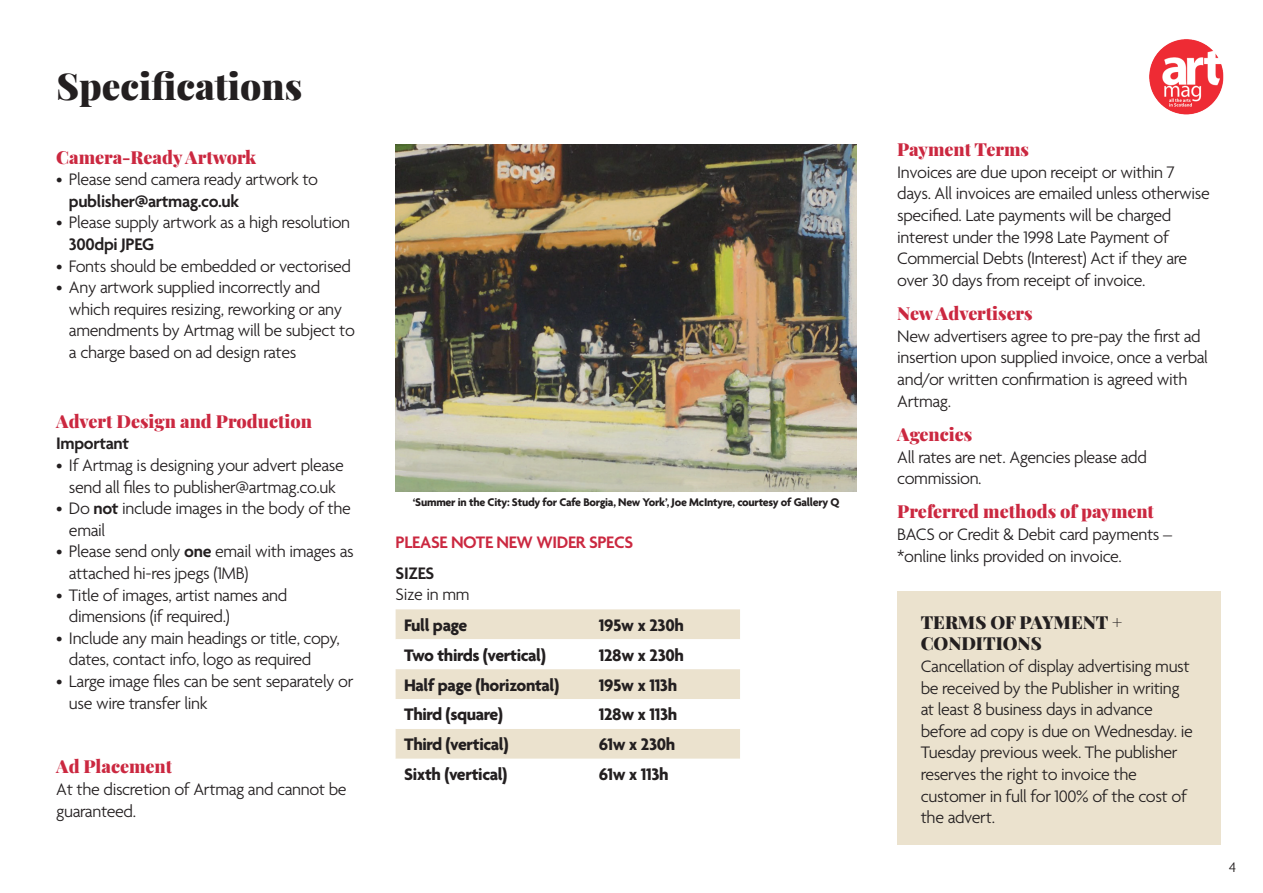
<style>
.page{position:relative;width:1263px;height:893px;background:#fff}
.page>*{position:absolute;margin:0;border:0;box-sizing:border-box;transform-origin:0 0}
.t1{font:900 37.05px "Playfair Display";color:#231f20}
.t2{font:300 18px/21.6px "Agenda";letter-spacing:-.02em;color:#231f20}
.t3{font:700 18px "Agenda";letter-spacing:-.02em;color:#231f20}
.t4{font:900 18px "Playfair Display";color:#cb2840}
.t5{font:600 18px "Agenda";letter-spacing:-.02em;color:#231f20}
.t6{font:900 18px/21.6px "Playfair Display";color:#231f20}
.t7{font:600 18px "Agenda";letter-spacing:-.02em;color:#cb2840}
.t8{font:300 15px "Agenda";color:#231f20}
.t9{font:700 12px "Agenda";letter-spacing:-.02em;color:#231f20}
.s1{font-weight:600}
</style>
<div class="page">
<img style="left:396px;top:144px;width:461px;height:348px">
<img style="left:1149px;top:39px;width:75px;height:76px">
<div style="left:396px;top:609px;width:344px;height:30px;background:#ebe2ce"></div>
<svg style="left:396px;top:669px;width:344px;height:90px;fill:#ebe2ce"></svg>
<div style="left:897px;top:592px;width:323px;height:253px;background:#ebe2ce"></div>
<h1 class="t1" style="left:56px;top:57px;width:247px">Specifications</h1>
<p class="t4" style="left:56px;top:143px;width:201px">Camera-Ready Artwork</p>
<p class="t2" style="left:56px;top:170px;width:263px">• Please send camera ready artwork to</p>
<p class="t5" style="left:69px;top:191px;width:172px">publisher@artmag.co.uk</p>
<p class="t2" style="left:56px;top:213px;width:296px">• Please supply artwork as a high resolution</p>
<p class="t5" style="left:69px;top:235px;width:87px">300dpi JPEG</p>
<p class="t2" style="left:56px;top:256px;width:296px">• Fonts should be embedded or vectorised</p>
<p class="t2" style="left:69px;top:278px;width:287px;text-indent:-13px">• Any artwork supplied incorrectly and which requires resizing, reworking or any amendments by Artmag will be subject to a charge based on ad design rates</p>
<p class="t4" style="left:56px;top:407px;width:257px">Advert Design and Production</p>
<p class="t5" style="left:56px;top:434px;width:74px">Important</p>
<p class="t2" style="left:56px;top:455px;width:289px;text-align:center">• If Artmag is designing your advert please send all files to publisher@artmag.co.uk</p>
<p class="t2" style="left:69px;top:499px;width:284px;text-indent:-13px">• Do <span class="s1">not</span> include images in the body of the email</p>
<p class="t2" style="left:69px;top:542px;width:286px;text-indent:-13px">• Please send only <span class="s1">one</span> email with images as attached hi-res jpegs (1MB)</p>
<p class="t2" style="left:69px;top:585px;width:220px;text-indent:-13px">• Title of images, artist names and dimensions (if required.)</p>
<p class="t2" style="left:69px;top:628px;width:272px;text-indent:-13px">• Include any main headings or title, copy, dates, contact info, logo as required</p>
<p class="t2" style="left:69px;top:671px;width:286px;text-indent:-13px">• Large image files can be sent separately or use wire transfer link</p>
<p class="t4" style="left:56px;top:752px;width:117px">Ad Placement</p>
<p class="t2" style="left:56px;top:779px;width:292px">At the discretion of Artmag and cannot be guaranteed.</p>
<p class="t9" style="left:413px;top:496px;width:428px">‘Summer in the City: Study for Cafe Borgia, New York’, Joe McIntyre, courtesy of Gallery Q</p>
<p class="t7" style="left:396px;top:532px;width:239px">PLEASE NOTE NEW WIDER SPECS</p>
<p class="t5" style="left:396px;top:563px;width:40px">SIZES</p>
<p class="t2" style="left:396px;top:585px;width:76px">Size in mm</p>
<p class="t3" style="left:404px;top:615px;width:65px">Full page</p>
<p class="t3" style="left:599px;top:615px;width:86px">195w x 230h</p>
<p class="t3" style="left:404px;top:645px;width:143px">Two thirds (vertical)</p>
<p class="t3" style="left:599px;top:645px;width:87px">128w x 230h</p>
<p class="t3" style="left:404px;top:675px;width:157px">Half page (horizontal)</p>
<p class="t3" style="left:599px;top:675px;width:80px">195w x 113h</p>
<p class="t3" style="left:404px;top:705px;width:101px">Third (square)</p>
<p class="t3" style="left:599px;top:705px;width:80px">128w x 113h</p>
<p class="t3" style="left:404px;top:735px;width:106px">Third (vertical)</p>
<p class="t3" style="left:599px;top:735px;width:78px">61w x 230h</p>
<p class="t3" style="left:404px;top:765px;width:105px">Sixth (vertical)</p>
<p class="t3" style="left:599px;top:765px;width:71px">61w x 113h</p>
<p class="t4" style="left:897px;top:135px;width:133px">Payment Terms</p>
<p class="t2" style="left:897px;top:162px;width:314px">Invoices are due upon receipt or within 7 days. All invoices are emailed unless otherwise specified. Late payments will be charged interest under the 1998 Late Payment of Commercial Debts (Interest) Act if they are over 30 days from receipt of invoice.</p>
<p class="t4" style="left:897px;top:299px;width:137px">New Advertisers</p>
<p class="t2" style="left:897px;top:326px;width:312px">New advertisers agree to pre-pay the first ad insertion upon supplied invoice, once a verbal and/or written confirmation is agreed with Artmag.</p>
<p class="t4" style="left:897px;top:420px;width:77px">Agencies</p>
<p class="t2" style="left:897px;top:447px;width:251px">All rates are net. Agencies please add commission.</p>
<p class="t4" style="left:897px;top:497px;width:258px">Preferred methods of payment</p>
<p class="t2" style="left:897px;top:525px;width:276px">BACS or Credit &amp; Debit card payments – *online links provided on invoice.</p>
<p class="t6" style="left:921px;top:610px;width:203px">TERMS OF PAYMENT +<br>CONDITIONS</p>
<p class="t2" style="left:921px;top:657px;width:274px">Cancellation of display advertising must be received by the Publisher in writing at least 8 business days in advance before ad copy is due on Wednesday. ie Tuesday previous week. The publisher reserves the right to invoice the customer in full for 100% of the cost of the advert.</p>
<p class="t8" style="left:1229px;top:859px;width:9px">4</p>
</div>
